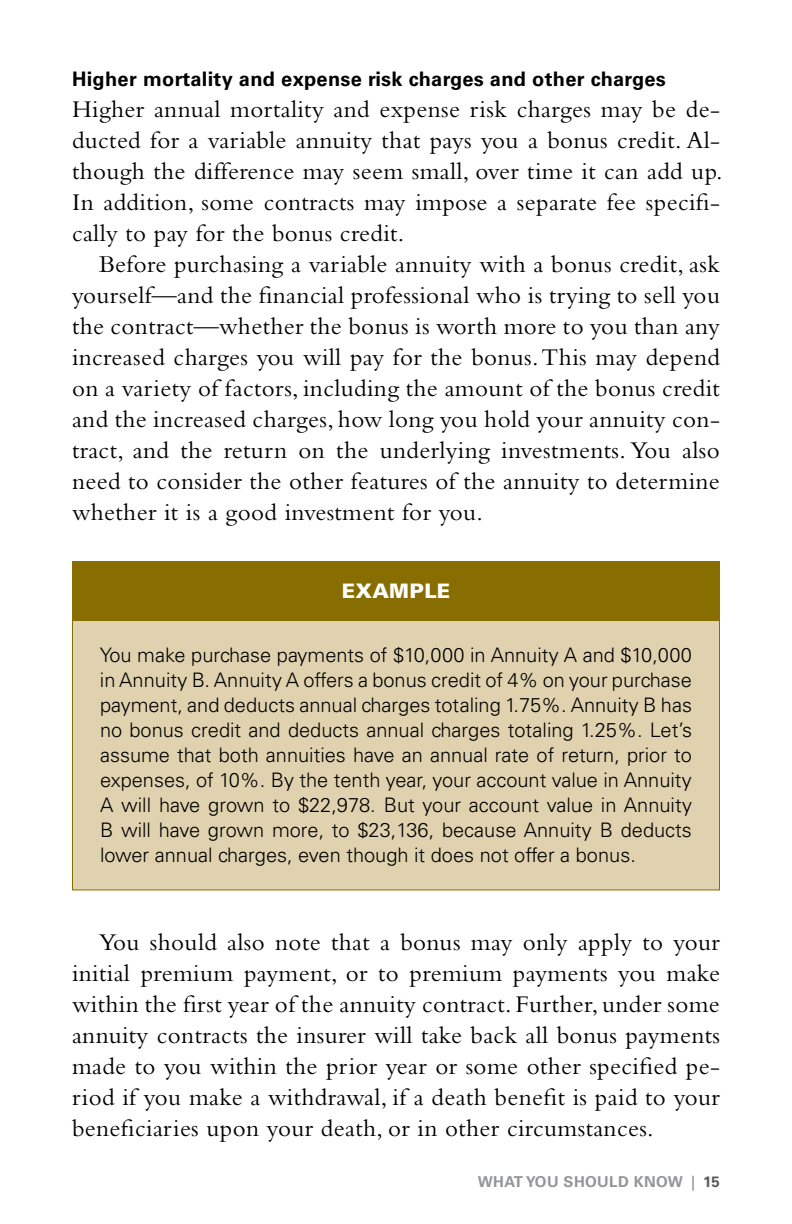
<style>
.page{position:relative;width:792px;height:1224px;background:#fff}
.page>*{position:absolute;margin:0;border:0;box-sizing:border-box;transform-origin:0 0}
.Text{font:25px/31px "Bembo";letter-spacing:.015em;color:#000;text-align:justify}
.Box__Text{font:300 20px/25px "Univers LT Std";color:#000;text-align:justify}
.t1{font:700 20px "Univers LT Std";letter-spacing:.015em;color:#000}
.Box__Title{font:900 20px "Univers LT Std";letter-spacing:.015em;color:#fff}
.t2{font:700 15px "Univers LT Std";letter-spacing:.025em;color:#939598}
.s1{font-weight:300;color:#58595b}
.s2{color:#58595b}
</style>
<div class="page">
<div style="left:72px;top:620px;width:648px;height:270px;background:#e0d2af"></div>
<div style="left:72px;top:561px;width:648px;height:60px;background:#886d00"></div>
<h3 class="t1" style="left:72px;top:68px;width:595px">Higher mortality and expense risk charges and other charges</h3>
<p class="Text" style="left:72px;top:94px;width:652px">Higher annual mortality and expense risk charges may be de&shy;ducted for a variable annuity that pays you a bonus credit. Al&shy;though the difference may seem small, over time it can add up.<br>In addition, some contracts may impose a separate fee specifi&shy;cally to pay for the bonus credit.</p>
<p class="Text" style="left:72px;top:249px;width:650px;text-indent:27px">Before purchasing a variable annuity with a bonus credit, ask yourself—and the financial professional who is trying to sell you the contract—whether the bonus is worth more to you than any increased charges you will pay for the bonus. This may depend on a variety of factors, including the amount of the bonus credit and the increased charges, how long you hold your annuity con&shy;tract, and the return on the underlying investments. You also need to consider the other features of the annuity to determine whether it is a good investment for you.</p>
<p class="Box__Title" style="left:342px;top:578px;width:110px">EXAMPLE</p>
<p class="Box__Text" style="left:100px;top:643px;width:594px">You make purchase payments of $10,000 in Annuity A and $10,000 in Annuity B. Annuity A offers a bonus credit of 4% on your purchase payment, and deducts annual charges totaling 1.75%. Annuity B has no bonus credit and deducts annual charges totaling 1.25%. Let’s assume that both annuities have an annual rate of return, prior to expenses, of 10%. By the tenth year, your account value in Annuity A will have grown to $22,978. But your account value in Annuity B will have grown more, to $23,136, because Annuity B deducts lower annual charges, even though it does not offer a bonus.</p>
<p class="Text" style="left:72px;top:926px;width:650px;text-indent:27px">You should also note that a bonus may only apply to your initial premium payment, or to premium payments you make within the first year of the annuity contract. Further, under some annuity contracts the insurer will take back all bonus payments made to you within the prior year or some other specified pe&shy;riod if you make a withdrawal, if a death benefit is paid to your beneficiaries upon your death, or in other circumstances.</p>
<p class="t2" style="left:478px;top:1173px;width:244px">WHAT YOU SHOULD KNOW <span class="s1">|</span> <span class="s2">15</span></p>
</div>
